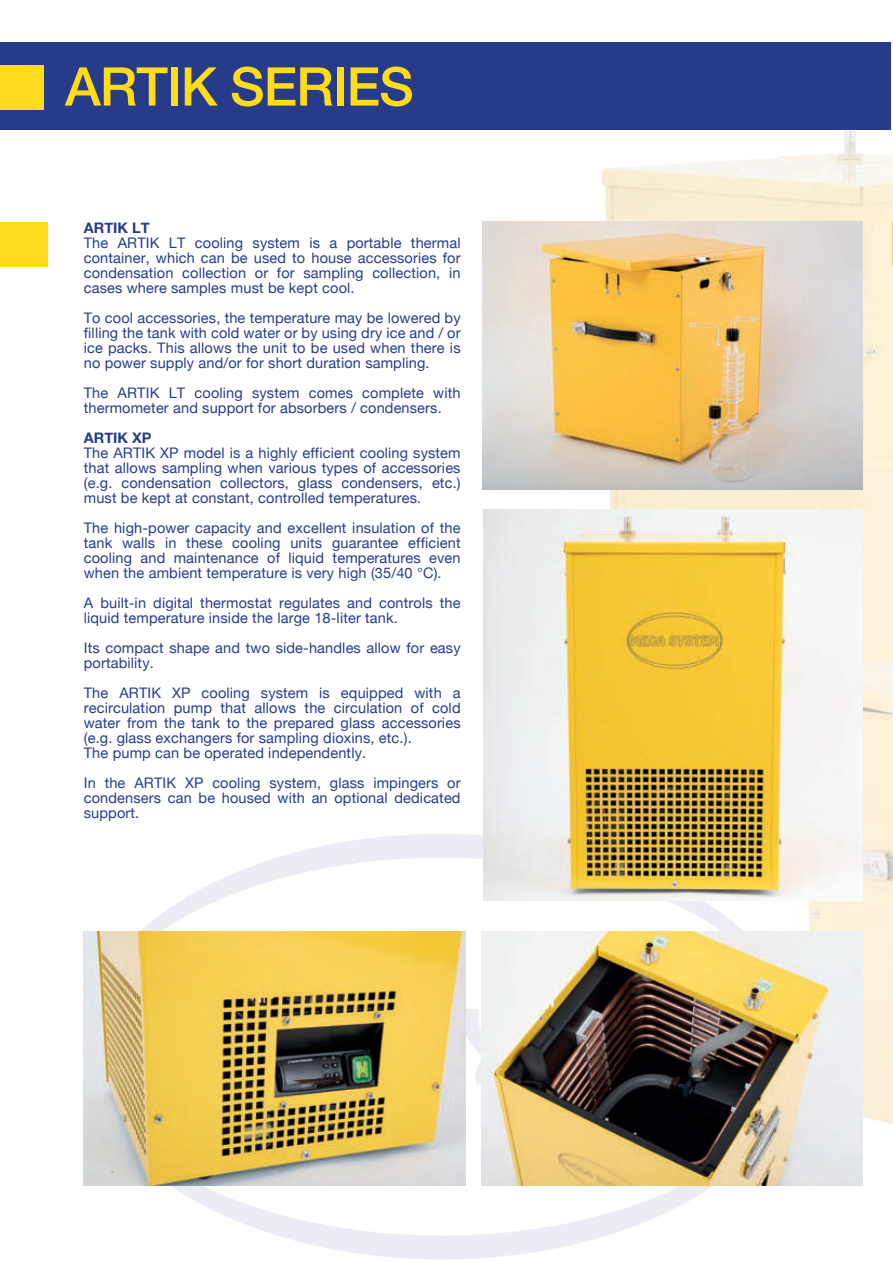
<style>
.page{position:relative;width:893px;height:1263px;background:#fff}
.page>*{position:absolute;margin:0;border:0;box-sizing:border-box;transform-origin:0 0}
.t1{font:500 53.4px "Helvetica Neue LT Std";letter-spacing:-.02em;color:#ffdb1b}
.t2{font:14.55px/15px "Helvetica Neue";letter-spacing:.01em;color:#263c8a;text-align:justify}
.t3{font:700 14.55px "Helvetica Neue";color:#263c8a}
</style>
<div class="page">
<svg style="left:141px;top:834px;width:584px;height:425px"></svg>
<img style="left:602px;top:156px;width:194px;height:65px">
<img style="left:796px;top:131px;width:97px;height:468px">
<img style="left:841px;top:775px;width:52px;height:158px">
<img style="left:725px;top:900px;width:116px;height:31px">
<img style="left:725px;top:916px;width:76px;height:15px">
<div style="left:0;top:43px;width:891px;height:87px;background:#263c8a"></div>
<img style="left:483px;top:221px;width:380px;height:268px">
<img style="left:481px;top:931px;width:382px;height:255px">
<img style="left:83px;top:931px;width:382px;height:255px">
<img style="left:483px;top:509px;width:380px;height:391px">
<div style="left:0;top:222px;width:47px;height:45px;background:#ffdb1b"></div>
<hr style="left:892px;top:221px;width:1px;height:45px;background:#ffdb1b">
<div style="left:0;top:65px;width:44px;height:44px;background:#ffdb1b"></div>
<h1 class="t1" style="left:65px;top:55px;width:350px">ARTIK SERIES</h1>
<p class="t3" style="left:84px;top:216px;width:67px">ARTIK LT</p>
<p class="t2" style="left:84px;top:236px;width:378px">The ARTIK LT cooling system is a portable thermal container, which can be used to house accessories for condensation collection or for sampling collection, in cases where samples must be kept cool.</p>
<p class="t2" style="left:84px;top:311px;width:378px">To cool accessories, the temperature may be lowered by filling the tank with cold water or by using dry ice and / or ice packs. This allows the unit to be used when there is no power supply and/or for short duration sampling.</p>
<p class="t2" style="left:84px;top:386px;width:378px">The ARTIK LT cooling system comes complete with thermometer and support for absorbers / condensers.</p>
<p class="t3" style="left:84px;top:426px;width:69px">ARTIK XP</p>
<p class="t2" style="left:84px;top:446px;width:378px">The ARTIK XP model is a highly efficient cooling system that allows sampling when various types of accessories (e.g. condensation collectors, glass condensers, etc.) must be kept at constant, controlled temperatures.</p>
<p class="t2" style="left:84px;top:521px;width:378px">The high-power capacity and excellent insulation of the tank walls in these cooling units guarantee efficient cooling and maintenance of liquid temperatures even when the ambient temperature is very high (35/40 °C).</p>
<p class="t2" style="left:84px;top:596px;width:378px">A built-in digital thermostat regulates and controls the liquid temperature inside the large 18-liter tank.</p>
<p class="t2" style="left:84px;top:641px;width:378px">Its compact shape and two side-handles allow for easy portability.</p>
<p class="t2" style="left:84px;top:686px;width:378px;text-align:left">The ARTIK XP cooling system is equipped with a recirculation pump that allows the circulation of cold water from the tank to the prepared glass accessories (e.g. glass exchangers for sampling dioxins, etc.).<br>The pump can be operated independently.</p>
<p class="t2" style="left:84px;top:776px;width:378px">In the ARTIK XP cooling system, glass impingers or condensers can be housed with an optional dedicated support.</p>
</div>
